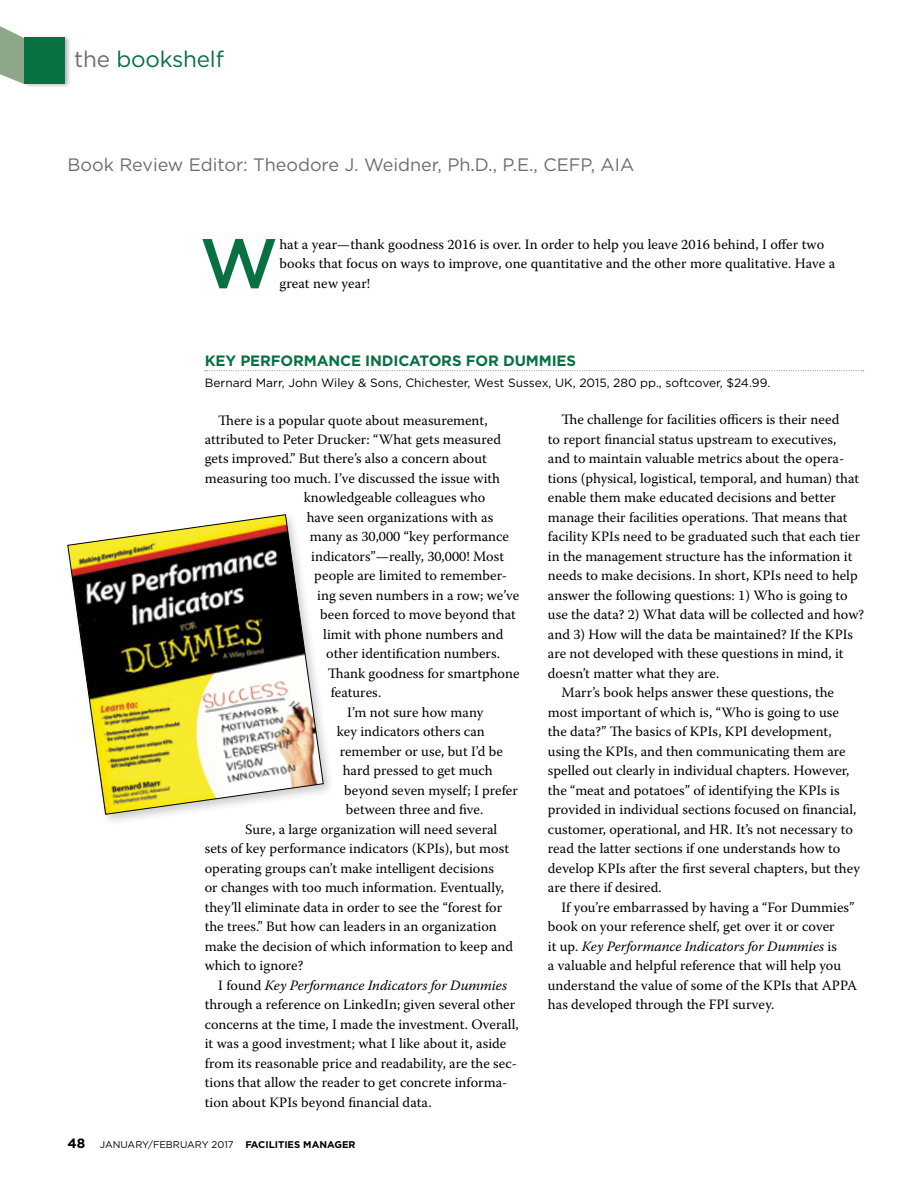
<style>
.page{position:relative;width:918px;height:1188px;background:#fff}
.page>*{position:absolute;margin:0;border:0;box-sizing:border-box;transform-origin:0 0}
.t1{font:500 69.9px "Gotham";color:#077142}
.t2{font:22.5px "Gotham";letter-spacing:-.01em;color:#077142}
.t3{font:18px "Gotham";color:#6d6e71}
.t4{font:700 15px "Gotham";letter-spacing:-.01em;color:#077142}
.t5{font:14.25px/19.5px "Warnock Pro";color:#000}
.t6{font:italic 14.25px "Warnock Pro";color:#000}
.t7{font:700 13.5px "Gotham";color:#000}
.t8{font:12px "Gotham";color:#000}
.t9{font:9.75px "Gotham";color:#000}
.s1{color:#6d6e71}
.s2{font-style:normal}
.s3{font-weight:700}
</style>
<div class="page">
<svg style="left:0;top:26px;width:23px;height:58px"></svg>
<div style="left:23px;top:35px;width:49px;height:54px;background:#000;opacity:.3"></div>
<div style="left:24px;top:38px;width:40px;height:46px;background:#077142"></div>
<svg style="left:67px;top:514px;width:257px;height:301px"></svg>
<svg style="left:205px;top:370px;width:659px;height:1px"></svg>
<h2 class="t2" style="left:74px;top:46px;width:151px"><span class="s1">the</span> bookshelf</h2>
<p class="t3" style="left:68px;top:155px;width:568px">Book Review Editor: Theodore J. Weidner, Ph.D., P.E., CEFP, AIA</p>
<h1 class="t1" style="left:200px;top:218px;width:80px">W</h1>
<p class="t5" style="left:279px;top:234px;width:557px">hat a year—thank goodness 2016 is over. In order to help you leave 2016 behind, I offer two books that focus on ways to improve, one quantitative and the other more qualitative. Have a great new year!</p>
<p class="t4" style="left:205px;top:351px;width:373px">KEY PERFORMANCE INDICATORS FOR DUMMIES</p>
<p class="t8" style="left:205px;top:376px;width:567px">Bernard Marr, John Wiley &amp; Sons, Chichester, West Sussex, UK, 2015, 280 pp., softcover, $24.99.</p>
<p class="t5" style="left:218px;top:410px;width:271px">There is a popular quote about measurement,</p>
<p class="t5" style="left:205px;top:429px;width:298px">attributed to Peter Drucker: “What gets measured</p>
<p class="t5" style="left:205px;top:449px;width:284px">gets improved.” But there’s also a concern about</p>
<p class="t5" style="left:205px;top:468px;width:297px">measuring too much. I’ve discussed the issue with</p>
<p class="t5" style="left:304px;top:488px;width:183px">knowledgeable colleagues who</p>
<p class="t5" style="left:307px;top:507px;width:188px">have seen organizations with as</p>
<p class="t5" style="left:310px;top:527px;width:201px">many as 30,000 “key performance</p>
<p class="t5" style="left:311px;top:546px;width:194px">indicators”—really, 30,000! Most</p>
<p class="t5" style="left:314px;top:566px;width:194px">people are limited to remember-</p>
<p class="t5" style="left:317px;top:585px;width:203px">ing seven numbers in a row; we’ve</p>
<p class="t5" style="left:320px;top:605px;width:197px">been forced to move beyond that</p>
<p class="t5" style="left:323px;top:624px;width:182px">limit with phone numbers and</p>
<p class="t5" style="left:326px;top:644px;width:175px">other identification numbers.</p>
<p class="t5" style="left:328px;top:663px;width:193px">Thank goodness for smartphone</p>
<p class="t5" style="left:331px;top:683px;width:52px">features.</p>
<p class="t5" style="left:347px;top:702px;width:138px">I’m not sure how many</p>
<p class="t5" style="left:337px;top:722px;width:150px">key indicators others can</p>
<p class="t5" style="left:340px;top:741px;width:165px">remember or use, but I’d be</p>
<p class="t5" style="left:343px;top:761px;width:151px">hard pressed to get much</p>
<p class="t5" style="left:344px;top:780px;width:175px">beyond seven myself; I prefer</p>
<p class="t5" style="left:346px;top:800px;width:139px">between three and five.</p>
<p class="t5" style="left:245px;top:819px;width:254px">Sure, a large organization will need several</p>
<p class="t5" style="left:205px;top:839px;width:306px">sets of key performance indicators (KPIs), but most</p>
<p class="t5" style="left:205px;top:858px;width:291px">operating groups can’t make intelligent decisions</p>
<p class="t5" style="left:205px;top:878px;width:301px">or changes with too much information. Eventually,</p>
<p class="t5" style="left:205px;top:897px;width:299px">they’ll eliminate data in order to see the “forest for</p>
<p class="t5" style="left:205px;top:917px;width:293px">the trees.” But how can leaders in an organization</p>
<p class="t5" style="left:205px;top:936px;width:310px">make the decision of which information to keep and</p>
<p class="t5" style="left:205px;top:956px;width:100px">which to ignore?</p>
<p class="t6" style="left:218px;top:977px;width:290px"><span class="s2">I found</span> Key Performance Indicators for Dummies</p>
<p class="t5" style="left:205px;top:995px;width:312px">through a reference on LinkedIn; given several other</p>
<p class="t5" style="left:205px;top:1014px;width:315px">concerns at the time, I made the investment. Overall,</p>
<p class="t5" style="left:205px;top:1034px;width:303px">it was a good investment; what I like about it, aside</p>
<p class="t5" style="left:205px;top:1053px;width:314px">from its reasonable price and readability, are the sec-</p>
<p class="t5" style="left:205px;top:1073px;width:304px">tions that allow the reader to get concrete informa-</p>
<p class="t5" style="left:205px;top:1092px;width:228px">tion about KPIs beyond financial data.</p>
<p class="t7" style="left:68px;top:1134px;width:19px">48</p>
<p class="t9" style="left:100px;top:1139px;width:257px">JANUARY/FEBRUARY 2017 <span class="s3">FACILITIES MANAGER</span></p>
<p class="t5" style="left:561px;top:410px;width:279px">The challenge for facilities officers is their need</p>
<p class="t5" style="left:548px;top:429px;width:290px">to report financial status upstream to executives,</p>
<p class="t5" style="left:548px;top:449px;width:298px">and to maintain valuable metrics about the opera-</p>
<p class="t5" style="left:548px;top:468px;width:313px">tions (physical, logistical, temporal, and human) that</p>
<p class="t5" style="left:548px;top:488px;width:290px">enable them make educated decisions and better</p>
<p class="t5" style="left:548px;top:507px;width:301px">manage their facilities operations. That means that</p>
<p class="t5" style="left:548px;top:527px;width:314px">facility KPIs need to be graduated such that each tier</p>
<p class="t5" style="left:548px;top:546px;width:306px">in the management structure has the information it</p>
<p class="t5" style="left:548px;top:566px;width:311px">needs to make decisions. In short, KPIs need to help</p>
<p class="t5" style="left:548px;top:585px;width:301px">answer the following questions: 1) Who is going to</p>
<p class="t5" style="left:548px;top:605px;width:318px">use the data? 2) What data will be collected and how?</p>
<p class="t5" style="left:548px;top:624px;width:307px">and 3) How will the data be maintained? If the KPIs</p>
<p class="t5" style="left:548px;top:644px;width:297px">are not developed with these questions in mind, it</p>
<p class="t5" style="left:548px;top:663px;width:173px">doesn’t matter what they are.</p>
<p class="t5" style="left:561px;top:683px;width:274px">Marr’s book helps answer these questions, the</p>
<p class="t5" style="left:548px;top:702px;width:293px">most important of which is, “Who is going to use</p>
<p class="t5" style="left:548px;top:722px;width:285px">the data?” The basics of KPIs, KPI development,</p>
<p class="t5" style="left:548px;top:741px;width:299px">using the KPIs, and then communicating them are</p>
<p class="t5" style="left:548px;top:761px;width:303px">spelled out clearly in individual chapters. However,</p>
<p class="t5" style="left:548px;top:780px;width:293px">the “meat and potatoes” of identifying the KPIs is</p>
<p class="t5" style="left:548px;top:800px;width:310px">provided in individual sections focused on financial,</p>
<p class="t5" style="left:548px;top:819px;width:306px">customer, operational, and HR. It’s not necessary to</p>
<p class="t5" style="left:548px;top:838px;width:294px">read the latter sections if one understands how to</p>
<p class="t5" style="left:548px;top:858px;width:314px">develop KPIs after the first several chapters, but they</p>
<p class="t5" style="left:548px;top:877px;width:115px">are there if desired.</p>
<p class="t5" style="left:561px;top:897px;width:295px">If you’re embarrassed by having a “For Dummies”</p>
<p class="t5" style="left:548px;top:916px;width:288px">book on your reference shelf, get over it or cover</p>
<p class="t6" style="left:548px;top:937px;width:291px"><span class="s2">it up.</span> Key Performance Indicators for Dummies <span class="s2">is</span></p>
<p class="t5" style="left:548px;top:955px;width:295px">a valuable and helpful reference that will help you</p>
<p class="t5" style="left:548px;top:975px;width:311px">understand the value of some of the KPIs that APPA</p>
<p class="t5" style="left:548px;top:994px;width:228px">has developed through the FPI survey.</p>
</div>
